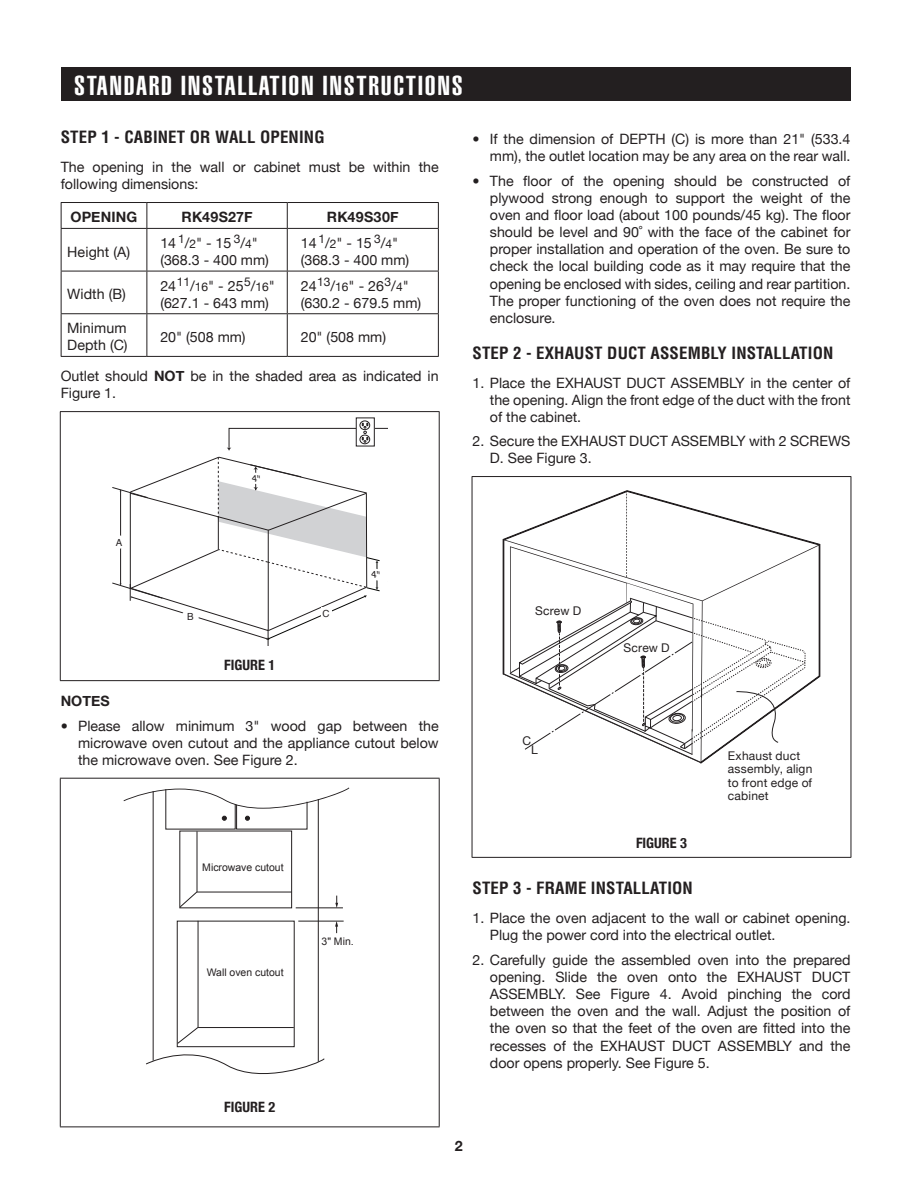
<style>
.page{position:relative;width:918px;height:1188px;background:#fff}
.page>*{position:absolute;margin:0;border:0;box-sizing:border-box;transform-origin:0 0}
.t1{font:900 extra-condensed 27px "Helvetica";letter-spacing:.05em;color:#fff;scale:1.21 1}
.t2{font:700 condensed 16.5px "Helvetica";letter-spacing:.01em;color:#231f20}
.t3{font:14.25px/17.1px "Helvetica Neue";color:#231f20}
.t4{font:700 14.25px "Helvetica Neue";letter-spacing:.01em;color:#231f20}
.t5{font:700 condensed 14.25px "Helvetica Neue";color:#231f20}
.t6{font:12px/13.5px "Helvetica Neue";letter-spacing:.015em;color:#231f20}
.t7{font:10.5px "Arial";color:#231f20}
.t8{font:9.75px "Helvetica";color:#231f20}
.s1{font-size:12px}
.s2{font-weight:700}
</style>
<div class="page">
<hr style="left:61px;top:202px;width:86px;height:1px;background:#231f20">
<svg style="left:61px;top:203px;width:1px;height:25px"></svg>
<hr style="left:147px;top:202px;width:140px;height:1px;background:#231f20">
<svg style="left:147px;top:203px;width:1px;height:25px"></svg>
<hr style="left:287px;top:202px;width:152px;height:1px;background:#231f20">
<svg style="left:287px;top:203px;width:1px;height:25px"></svg>
<svg style="left:438px;top:203px;width:1px;height:25px"></svg>
<hr style="left:61px;top:228px;width:86px;height:1px;background:#231f20">
<hr style="left:61px;top:229px;width:1px;height:42px;background:#231f20">
<hr style="left:147px;top:228px;width:140px;height:1px;background:#231f20">
<hr style="left:147px;top:229px;width:1px;height:42px;background:#231f20">
<hr style="left:287px;top:228px;width:152px;height:1px;background:#231f20">
<hr style="left:287px;top:229px;width:1px;height:42px;background:#231f20">
<hr style="left:438px;top:229px;width:1px;height:42px;background:#231f20">
<hr style="left:61px;top:271px;width:86px;height:1px;background:#231f20">
<hr style="left:61px;top:271px;width:1px;height:42px;background:#231f20">
<hr style="left:147px;top:271px;width:140px;height:1px;background:#231f20">
<hr style="left:147px;top:271px;width:1px;height:42px;background:#231f20">
<hr style="left:287px;top:271px;width:152px;height:1px;background:#231f20">
<hr style="left:287px;top:271px;width:1px;height:42px;background:#231f20">
<hr style="left:438px;top:271px;width:1px;height:42px;background:#231f20">
<hr style="left:61px;top:313px;width:86px;height:1px;background:#231f20">
<hr style="left:61px;top:314px;width:1px;height:42px;background:#231f20">
<hr style="left:147px;top:313px;width:140px;height:1px;background:#231f20">
<hr style="left:147px;top:314px;width:1px;height:42px;background:#231f20">
<hr style="left:287px;top:313px;width:152px;height:1px;background:#231f20">
<hr style="left:287px;top:314px;width:1px;height:42px;background:#231f20">
<hr style="left:438px;top:314px;width:1px;height:42px;background:#231f20">
<hr style="left:61px;top:356px;width:86px;height:1px;background:#231f20">
<hr style="left:147px;top:356px;width:140px;height:1px;background:#231f20">
<hr style="left:287px;top:356px;width:152px;height:1px;background:#231f20">
<hr style="left:60px;top:411px;width:380px;height:1px;background:#231f20">
<hr style="left:60px;top:412px;width:1px;height:268px;background:#231f20">
<hr style="left:439px;top:412px;width:1px;height:268px;background:#231f20">
<hr style="left:60px;top:680px;width:380px;height:1px;background:#231f20">
<div style="left:356px;top:418px;width:19px;height:28px;border:1px solid #231f20"></div>
<div style="left:360px;top:421px;width:10px;height:9px;border:1px solid #231f20;border-radius:50%"></div>
<hr style="left:60px;top:778px;width:380px;height:1px;background:#231f20">
<hr style="left:60px;top:779px;width:1px;height:347px;background:#231f20">
<hr style="left:439px;top:779px;width:1px;height:347px;background:#231f20">
<hr style="left:60px;top:1126px;width:380px;height:1px;background:#231f20">
<hr style="left:197px;top:831px;width:1px;height:61px;background:#231f20">
<svg style="left:181px;top:892px;width:16px;height:14px"></svg>
<hr style="left:197px;top:892px;width:95px;height:1px;background:#231f20">
<hr style="left:296px;top:908px;width:46px;height:1px;background:#231f20">
<hr style="left:299px;top:921px;width:44px;height:1px;background:#231f20">
<svg style="left:335px;top:896px;width:3px;height:12px"></svg>
<svg style="left:335px;top:921px;width:3px;height:12px"></svg>
<div style="left:177px;top:921px;width:118px;height:126px;border:1px solid #231f20"></div>
<hr style="left:153px;top:792px;width:1px;height:268px;background:#231f20">
<hr style="left:318px;top:800px;width:1px;height:261px;background:#231f20">
<hr style="left:198px;top:921px;width:1px;height:107px;background:#231f20">
<svg style="left:146px;top:1027px;width:179px;height:47px"></svg>
<hr style="left:198px;top:1027px;width:96px;height:1px;background:#231f20">
<svg style="left:124px;top:788px;width:225px;height:42px"></svg>
<hr style="left:472px;top:476px;width:379px;height:1px;background:#231f20">
<hr style="left:472px;top:477px;width:1px;height:380px;background:#231f20">
<hr style="left:851px;top:477px;width:1px;height:380px;background:#231f20">
<hr style="left:472px;top:857px;width:379px;height:1px;background:#231f20">
<svg style="left:503px;top:490px;width:318px;height:274px"></svg>
<svg style="left:504px;top:539px;width:316px;height:223px"></svg>
<svg style="left:509px;top:587px;width:297px;height:169px"></svg>
<div style="left:61px;top:68px;width:789px;height:33px;background:#231f20"></div>
<svg style="left:112px;top:423px;width:275px;height:223px"></svg>
<h1 class="t1" style="left:74px;top:70px;width:323px">STANDARD INSTALLATION INSTRUCTIONS</h1>
<p class="t2" style="left:61px;top:127px;width:265px">STEP 1 - CABINET OR WALL OPENING</p>
<p class="t3" style="left:61px;top:158px;width:380px">The opening in the wall or cabinet must be within the following dimensions:</p>
<p class="t4" style="left:71px;top:209px;width:68px">OPENING</p>
<p class="t4" style="left:182px;top:209px;width:72px">RK49S27F</p>
<p class="t4" style="left:327px;top:209px;width:73px">RK49S30F</p>
<p class="t3" style="left:67px;top:243px;width:65px">Height (A)</p>
<p class="t3" style="left:160px;top:234px;width:110px">14<sup>1</sup>/<span class="s1">2</span>" - 15 <sup>3</sup>/<span class="s1">4</span>" (368.3 - 400 mm)</p>
<p class="t3" style="left:301px;top:234px;width:110px">14<sup>1</sup>/<span class="s1">2</span>" - 15 <sup>3</sup>/<span class="s1">4</span>" (368.3 - 400 mm)</p>
<p class="t3" style="left:67px;top:285px;width:60px">Width (B)</p>
<p class="t3" style="left:160px;top:277px;width:116px">24<sup>11</sup>/<span class="s1">16</span>" - 25<sup>5</sup>/<span class="s1">16</span>" (627.1 - 643 mm)</p>
<p class="t3" style="left:301px;top:277px;width:122px">24<sup>13</sup>/<span class="s1">16</span>" - 26<sup>3</sup>/<span class="s1">4</span>" (630.2 - 679.5 mm)</p>
<p class="t3" style="left:67px;top:319px;width:62px">Minimum<br>Depth (C)</p>
<p class="t3" style="left:160px;top:328px;width:87px">20" (508 mm)</p>
<p class="t3" style="left:301px;top:328px;width:87px">20" (508 mm)</p>
<p class="t3" style="left:61px;top:368px;width:380px">Outlet should <span class="s2">NOT</span> be in the shaded area as indicated in<br>Figure 1.</p>
<p class="t3" style="left:473px;top:130px;width:380px;text-align:right">• If the dimension of DEPTH (C) is more than 21" (533.4 mm), the outlet location may be any area on the rear wall.</p>
<p class="t3" style="left:490px;top:172px;width:362px;text-align:justify;text-indent:-17px">• The floor of the opening should be constructed of plywood strong enough to support the weight of the oven and floor load (about 100 pounds/45 kg). The floor should be level and 90˚ with the face of the cabinet for proper installation and operation of the oven. Be sure to check the local building code as it may require that the opening be enclosed with sides, ceiling and rear partition.<br>The proper functioning of the oven does not require the enclosure.</p>
<p class="t2" style="left:472px;top:343px;width:362px">STEP 2 - EXHAUST DUCT ASSEMBLY INSTALLATION</p>
<p class="t3" style="left:490px;top:374px;width:362px;text-align:justify;text-indent:-17px">1. Place the EXHAUST DUCT ASSEMBLY in the center of the opening. Align the front edge of the duct with the front of the cabinet.</p>
<p class="t3" style="left:490px;top:433px;width:362px;text-indent:-17px">2. Secure the EXHAUST DUCT ASSEMBLY with 2 SCREWS<br>D. See Figure 3.</p>
<p class="t8" style="left:116px;top:535px;width:8px">A</p>
<p class="t8" style="left:187px;top:609px;width:8px">B</p>
<p class="t8" style="left:322px;top:606px;width:9px">C</p>
<p class="t5" style="left:224px;top:656px;width:52px">FIGURE 1</p>
<p class="t4" style="left:61px;top:692px;width:50px">NOTES</p>
<p class="t3" style="left:78px;top:717px;width:362px;text-align:justify;text-indent:-17px">• Please allow minimum 3" wood gap between the microwave oven cutout and the appliance cutout below the microwave oven. See Figure 2.</p>
<p class="t7" style="left:202px;top:860px;width:83px">Microwave cutout</p>
<p class="t7" style="left:207px;top:966px;width:78px">Wall oven cutout</p>
<p class="t7" style="left:322px;top:934px;width:34px">3" Min.</p>
<p class="t5" style="left:224px;top:1099px;width:52px">FIGURE 2</p>
<p class="t6" style="left:535px;top:604px;width:48px">Screw D</p>
<p class="t6" style="left:624px;top:641px;width:48px">Screw D</p>
<p class="t6" style="left:522px;top:734px;width:10px">C</p>
<p class="t6" style="left:531px;top:743px;width:8px">L</p>
<p class="t6" style="left:728px;top:749px;width:86px">Exhaust duct assembly, align to front edge of cabinet</p>
<p class="t5" style="left:636px;top:834px;width:52px">FIGURE 3</p>
<p class="t2" style="left:472px;top:878px;width:222px">STEP 3 - FRAME INSTALLATION</p>
<p class="t3" style="left:490px;top:910px;width:362px;text-indent:-17px">1. Place the oven adjacent to the wall or cabinet opening.<br>Plug the power cord into the electrical outlet.</p>
<p class="t3" style="left:490px;top:951px;width:362px;text-align:justify;text-indent:-17px">2. Carefully guide the assembled oven into the prepared opening. Slide the oven onto the EXHAUST DUCT ASSEMBLY. See Figure 4. Avoid pinching the cord between the oven and the wall. Adjust the position of the oven so that the feet of the oven are fitted into the recesses of the EXHAUST DUCT ASSEMBLY and the door opens properly. See Figure 5.</p>
<p class="t4" style="left:455px;top:1137px;width:9px">2</p>
</div>
